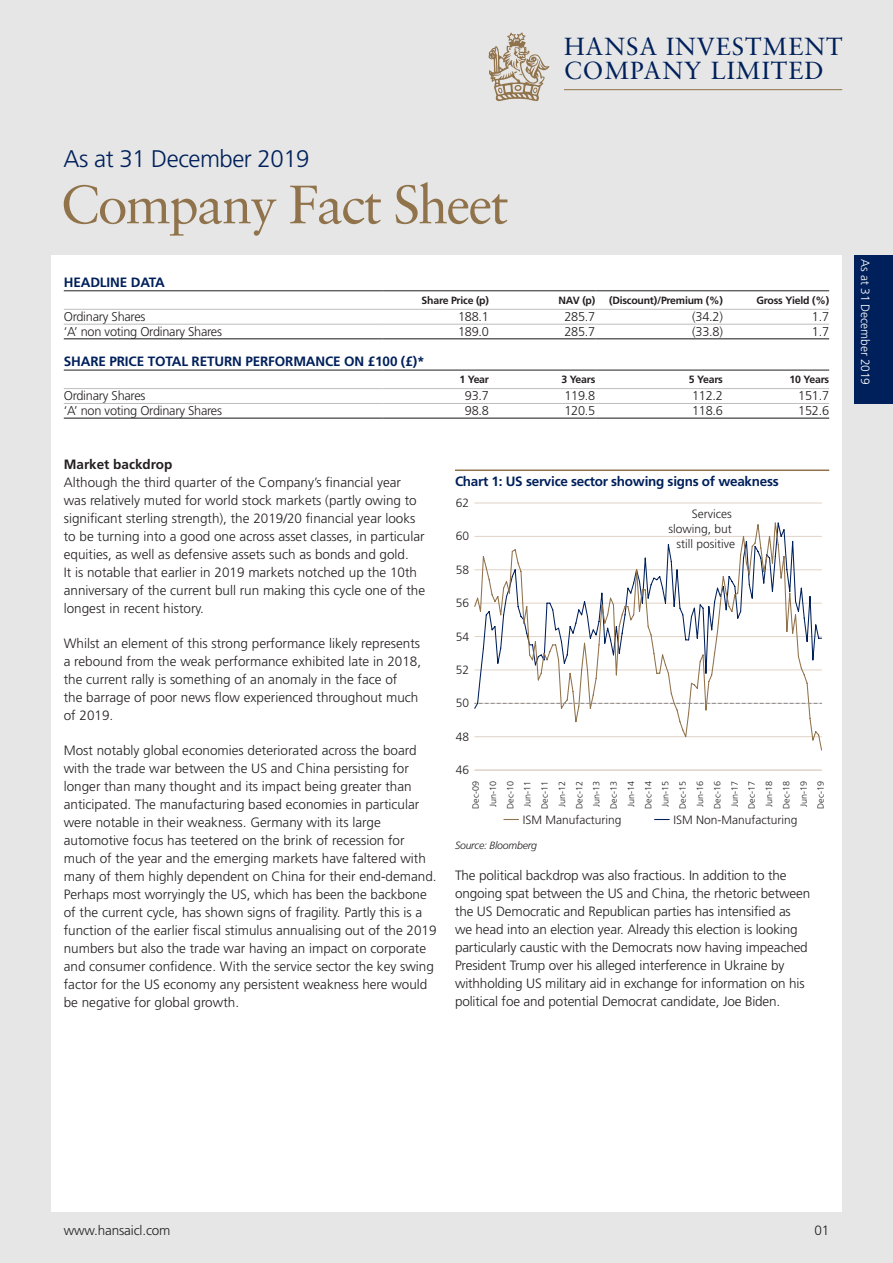
<style>
.page{position:relative;width:893px;height:1263px;background:#e5e6e5}
.page>*{position:absolute;margin:0;border:0;box-sizing:border-box;transform-origin:0 0}
.t1{font:54px "Sabon";letter-spacing:-.035em;color:#90724b}
.t2{font:24.75px/24px "Sabon";letter-spacing:.04em;color:#00205b}
.t3{font:300 24px "Frutiger LT Std";letter-spacing:-.02em;color:#00205b}
.Main_Text{font:300 13.5px/18px "Frutiger LT Std";color:#231f20}
.BLUE_XHEADS{font:700 13.5px "Frutiger LT Std";letter-spacing:-.01em;color:#00205b}
.Chart_Headings_Blue{font:700 13.5px "Frutiger LT Std";letter-spacing:-.02em;color:#00205b}
.Sub_Sub_Heading{font:700 13.5px "Frutiger LT Std";color:#231f20}
.STUB{font:300 12.75px "Frutiger LT Std";letter-spacing:-.02em;color:#231f20}
.BODY_RIGHT{font:300 12.75px "Frutiger LT Std";letter-spacing:-.02em;color:#231f20}
.t4{font:300 12px/15px "Frutiger LT Std";color:#231f20;text-align:right}
.t5{font:300 12px "Frutiger LT Std";letter-spacing:-.01em;color:#fff}
._02_Small_black_Tab{font:700 10.5px "Frutiger LT Std";letter-spacing:-.02em;color:#231f20}
.Source{font:italic 300 10.5px "Frutiger LT Std";letter-spacing:-.02em;color:#231f20}
.t6{font:300 9px/17.2px "Frutiger LT Std";color:#231f20;text-align:justify}
</style>
<div class="page">
<div style="left:51px;top:255px;width:791px;height:957px;background:#fff"></div>
<svg style="left:488px;top:32px;width:61px;height:69px"></svg>
<hr style="left:564px;top:89px;width:278px;height:1px;background:#90724b">
<div style="left:855px;top:255px;width:38px;height:149px;background:#00205b"></div>
<hr style="left:64px;top:291px;width:319px;height:1px;background:#231f20">
<hr style="left:383px;top:291px;width:106px;height:1px;background:#231f20">
<hr style="left:489px;top:291px;width:106px;height:1px;background:#231f20">
<hr style="left:595px;top:291px;width:128px;height:1px;background:#231f20">
<hr style="left:723px;top:291px;width:106px;height:1px;background:#231f20">
<hr style="left:64px;top:309px;width:319px;height:1px;background:#bcbdc0">
<hr style="left:383px;top:309px;width:106px;height:1px;background:#bcbdc0">
<hr style="left:489px;top:309px;width:106px;height:1px;background:#bcbdc0">
<hr style="left:595px;top:309px;width:128px;height:1px;background:#bcbdc0">
<hr style="left:723px;top:309px;width:106px;height:1px;background:#bcbdc0">
<hr style="left:64px;top:324px;width:319px;height:1px;background:#bcbdc0">
<hr style="left:383px;top:324px;width:106px;height:1px;background:#bcbdc0">
<hr style="left:489px;top:324px;width:106px;height:1px;background:#bcbdc0">
<hr style="left:595px;top:324px;width:128px;height:1px;background:#bcbdc0">
<hr style="left:723px;top:324px;width:106px;height:1px;background:#bcbdc0">
<hr style="left:64px;top:338px;width:319px;height:1px;background:#231f20">
<hr style="left:383px;top:338px;width:106px;height:1px;background:#231f20">
<hr style="left:489px;top:338px;width:106px;height:1px;background:#231f20">
<hr style="left:595px;top:338px;width:128px;height:1px;background:#231f20">
<hr style="left:723px;top:338px;width:106px;height:1px;background:#231f20">
<hr style="left:64px;top:370px;width:319px;height:1px;background:#231f20">
<hr style="left:383px;top:370px;width:106px;height:1px;background:#231f20">
<hr style="left:489px;top:370px;width:106px;height:1px;background:#231f20">
<hr style="left:595px;top:370px;width:128px;height:1px;background:#231f20">
<hr style="left:723px;top:370px;width:106px;height:1px;background:#231f20">
<hr style="left:64px;top:388px;width:319px;height:1px;background:#bcbdc0">
<hr style="left:383px;top:388px;width:106px;height:1px;background:#bcbdc0">
<hr style="left:489px;top:388px;width:106px;height:1px;background:#bcbdc0">
<hr style="left:595px;top:388px;width:128px;height:1px;background:#bcbdc0">
<hr style="left:723px;top:388px;width:106px;height:1px;background:#bcbdc0">
<hr style="left:64px;top:403px;width:319px;height:1px;background:#bcbdc0">
<hr style="left:383px;top:403px;width:106px;height:1px;background:#bcbdc0">
<hr style="left:489px;top:403px;width:106px;height:1px;background:#bcbdc0">
<hr style="left:595px;top:403px;width:128px;height:1px;background:#bcbdc0">
<hr style="left:723px;top:403px;width:106px;height:1px;background:#bcbdc0">
<hr style="left:64px;top:418px;width:319px;height:1px;background:#231f20">
<hr style="left:383px;top:418px;width:106px;height:1px;background:#231f20">
<hr style="left:489px;top:418px;width:106px;height:1px;background:#231f20">
<hr style="left:595px;top:418px;width:128px;height:1px;background:#231f20">
<hr style="left:723px;top:418px;width:106px;height:1px;background:#231f20">
<hr style="left:455px;top:469px;width:374px;height:2px;background:#90724b">
<hr style="left:475px;top:770px;width:346px;height:1px;background:#e0d2c6">
<hr style="left:475px;top:503px;width:346px;height:1px;background:#e0d2c6">
<svg style="left:474px;top:522px;width:348px;height:229px"></svg>
<svg style="left:475px;top:703px;width:346px;height:1px"></svg>
<svg style="left:504px;top:819px;width:15px;height:1px"></svg>
<svg style="left:655px;top:819px;width:14px;height:1px"></svg>
<h2 class="t2" style="left:564px;top:34px;width:280px">HANSA INVESTMENT<br>COMPANY LIMITED</h2>
<h3 class="t3" style="left:64px;top:145px;width:247px">As at 31 December 2019</h3>
<h1 class="t1" style="left:61px;top:172px;width:449px">Company Fact Sheet</h1>
<p class="BLUE_XHEADS" style="left:64px;top:274px;width:103px">HEADLINE DATA</p>
<p class="_02_Small_black_Tab" style="left:422px;top:294px;width:69px">Share Price (p)</p>
<p class="_02_Small_black_Tab" style="left:559px;top:294px;width:38px">NAV (p)</p>
<p class="_02_Small_black_Tab" style="left:609px;top:294px;width:115px">(Discount)/Premium (%)</p>
<p class="_02_Small_black_Tab" style="left:757px;top:294px;width:74px">Gross Yield (%)</p>
<p class="STUB" style="left:64px;top:309px;width:83px">Ordinary Shares</p>
<p class="BODY_RIGHT" style="left:458px;top:309px;width:32px">188.1</p>
<p class="BODY_RIGHT" style="left:564px;top:309px;width:32px">285.7</p>
<p class="BODY_RIGHT" style="left:692px;top:309px;width:32px">(34.2)</p>
<p class="BODY_RIGHT" style="left:812px;top:309px;width:19px">1.7</p>
<p class="STUB" style="left:64px;top:324px;width:160px">‘A’ non voting Ordinary Shares</p>
<p class="BODY_RIGHT" style="left:458px;top:324px;width:32px">189.0</p>
<p class="BODY_RIGHT" style="left:564px;top:324px;width:32px">285.7</p>
<p class="BODY_RIGHT" style="left:692px;top:324px;width:32px">(33.8)</p>
<p class="BODY_RIGHT" style="left:812px;top:324px;width:19px">1.7</p>
<p class="BLUE_XHEADS" style="left:64px;top:353px;width:362px">SHARE PRICE TOTAL RETURN PERFORMANCE ON £100 (£)*</p>
<p class="_02_Small_black_Tab" style="left:459px;top:373px;width:31px">1 Year</p>
<p class="_02_Small_black_Tab" style="left:561px;top:373px;width:35px">3 Years</p>
<p class="_02_Small_black_Tab" style="left:689px;top:373px;width:35px">5 Years</p>
<p class="_02_Small_black_Tab" style="left:790px;top:373px;width:41px">10 Years</p>
<p class="STUB" style="left:64px;top:389px;width:83px">Ordinary Shares</p>
<p class="BODY_RIGHT" style="left:465px;top:389px;width:26px">93.7</p>
<p class="BODY_RIGHT" style="left:564px;top:389px;width:32px">119.8</p>
<p class="BODY_RIGHT" style="left:692px;top:389px;width:32px">112.2</p>
<p class="BODY_RIGHT" style="left:798px;top:389px;width:32px">151.7</p>
<p class="STUB" style="left:64px;top:404px;width:160px">‘A’ non voting Ordinary Shares</p>
<p class="BODY_RIGHT" style="left:465px;top:404px;width:26px">98.8</p>
<p class="BODY_RIGHT" style="left:564px;top:404px;width:32px">120.5</p>
<p class="BODY_RIGHT" style="left:692px;top:404px;width:32px">118.6</p>
<p class="BODY_RIGHT" style="left:798px;top:404px;width:32px">152.6</p>
<p class="Sub_Sub_Heading" style="left:64px;top:457px;width:110px">Market backdrop</p>
<p class="Main_Text" style="left:64px;top:474px;width:363px">Although the third quarter of the Company’s financial year was relatively muted for world stock markets (partly owing to significant sterling strength), the 2019/20 financial year looks to be turning into a good one across asset classes, in particular equities, as well as defensive assets such as bonds and gold.<br>It is notable that earlier in 2019 markets notched up the 10th anniversary of the current bull run making this cycle one of the longest in recent history.</p>
<p class="Main_Text" style="left:64px;top:635px;width:359px">Whilst an element of this strong performance likely represents a rebound from the weak performance exhibited late in 2018, the current rally is something of an anomaly in the face of<br>the barrage of poor news flow experienced throughout much of 2019.</p>
<p class="Main_Text" style="left:64px;top:742px;width:374px">Most notably global economies deteriorated across the board with the trade war between the US and China persisting for longer than many thought and its impact being greater than anticipated. The manufacturing based economies in particular were notable in their weakness. Germany with its large automotive focus has teetered on the brink of recession for much of the year and the emerging markets have faltered with many of them highly dependent on China for their end-demand.<br>Perhaps most worryingly the US, which has been the backbone of the current cycle, has shown signs of fragility. Partly this is a function of the earlier fiscal stimulus annualising out of the 2019 numbers but also the trade war having an impact on corporate and consumer confidence. With the service sector the key swing factor for the US economy any persistent weakness here would be negative for global growth.</p>
<p class="Chart_Headings_Blue" style="left:455px;top:473px;width:325px">Chart 1: US service sector showing signs of weakness</p>
<p class="t4" style="left:456px;top:496px;width:15px">62</p>
<p class="t4" style="left:456px;top:529px;width:15px">60</p>
<p class="t4" style="left:456px;top:562px;width:15px">58</p>
<p class="t4" style="left:456px;top:596px;width:15px">56</p>
<p class="t4" style="left:456px;top:629px;width:15px">54</p>
<p class="t4" style="left:456px;top:662px;width:15px">52</p>
<p class="t4" style="left:456px;top:696px;width:15px">50</p>
<p class="t4" style="left:456px;top:729px;width:15px">48</p>
<p class="t4" style="left:456px;top:763px;width:15px">46</p>
<p class="t4" style="left:669px;top:506px;width:68px">Services slowing, but still positive</p>
<p class="t6" style="left:467px;top:809px;width:29px;rotate:-90deg">Dec-09<br>Jun-10<br>Dec-10<br>Jun-11<br>Dec-11<br>Jun-12<br>Dec-12<br>Jun-13<br>Dec-13<br>Jun-14<br>Dec-14<br>Jun-15<br>Dec-15<br>Jun-16<br>Dec-16<br>Jun-17<br>Dec-17<br>Jun-18<br>Dec-18<br>Jun-19<br>Dec-19</p>
<p class="t6" style="left:490px;top:870px;width:31px;rotate:-90deg">Aug-10</p>
<p class="t6" style="left:525px;top:870px;width:31px;rotate:-90deg">Aug-11</p>
<p class="t4" style="left:523px;top:812px;width:100px">ISM Manufacturing</p>
<p class="t4" style="left:673px;top:812px;width:126px">ISM Non-Manufacturing</p>
<p class="Source" style="left:455px;top:840px;width:83px">Source: Bloomberg</p>
<p class="Main_Text" style="left:455px;top:866px;width:357px">The political backdrop was also fractious. In addition to the ongoing spat between the US and China, the rhetoric between the US Democratic and Republican parties has intensified as we head into an election year. Already this election is looking particularly caustic with the Democrats now having impeached President Trump over his alleged interference in Ukraine by withholding US military aid in exchange for information on his political foe and potential Democrat candidate, Joe Biden.</p>
<p class="t5" style="left:872px;top:259px;width:127px;rotate:90deg">As at 31 December 2019</p>
<p class="Main_Text" style="left:64px;top:1221px;width:108px">www.hansaicl.com</p>
<p class="Main_Text" style="left:814px;top:1221px;width:16px">01</p>
</div>
